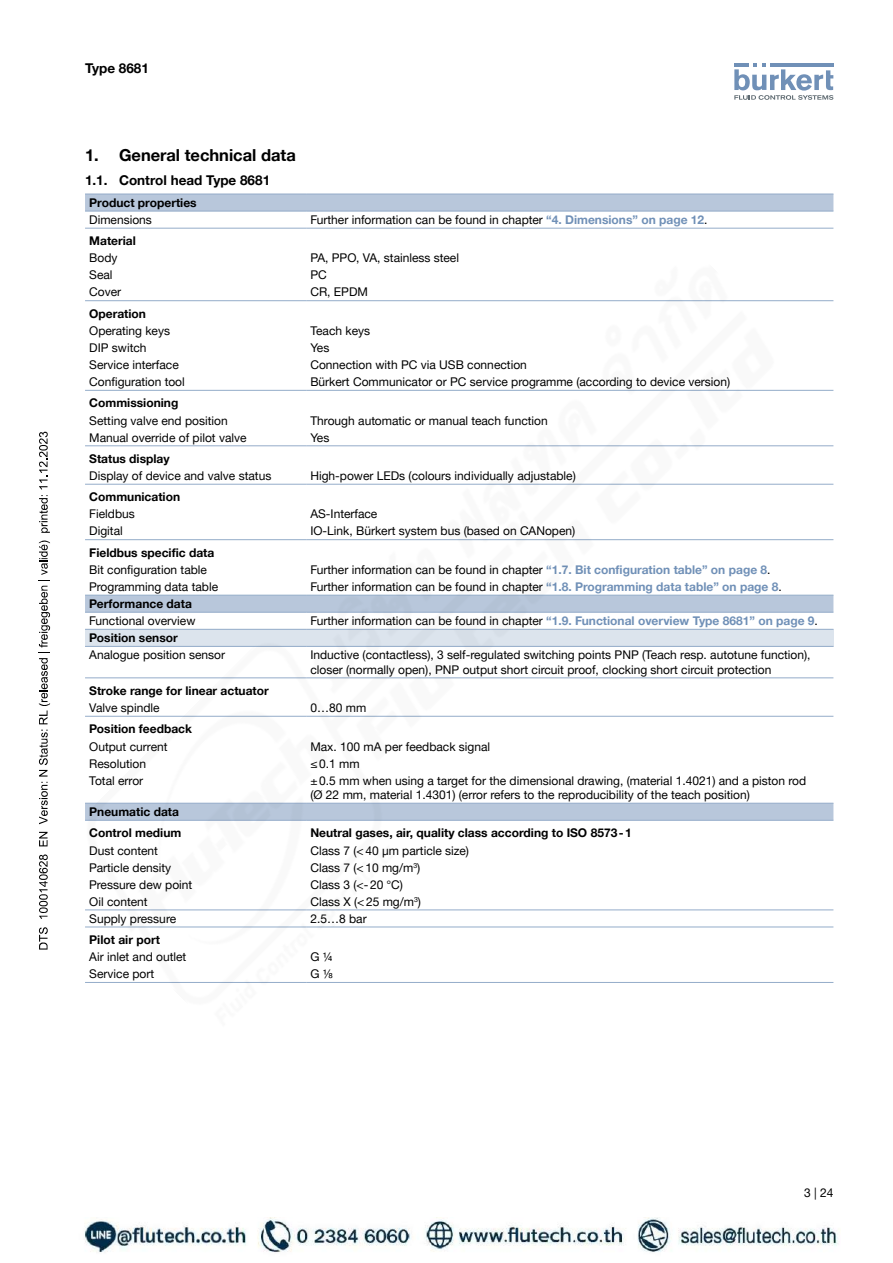
<style>
.page{position:relative;width:893px;height:1263px;background:#fff}
.page>*{position:absolute;margin:0;border:0;box-sizing:border-box;transform-origin:0 0}
.t1{font:700 16.5px "Helvetica Neue LTW1 G";color:#000}
.t2{font:700 13.5px "Helvetica Neue LTW1 G";color:#000}
.t3{font:12px/14.4px "Helvetica Neue LTW1 G";color:#000}
.t4{font:700 12px/21.3px "Helvetica Neue LTW1 G";color:#000}
.t5{font:700 12px "Helvetica Neue LTW1 G";color:#7090b7}
.s1{font-weight:700;color:#7090b7}
.s2{font-weight:400;color:#000}
</style>
<div class="page">
<svg style="left:734px;top:63px;width:99px;height:37px"></svg>
<svg style="left:85px;top:195px;width:748px;height:33px"></svg>
<hr style="left:85px;top:194px;width:221px;height:1px;background:#94acc9">
<hr style="left:306px;top:194px;width:527px;height:1px;background:#94acc9">
<hr style="left:85px;top:211px;width:221px;height:1px;background:#94acc9">
<hr style="left:306px;top:211px;width:527px;height:1px;background:#94acc9">
<svg style="left:39px;top:927px;width:4px;height:22px"></svg>
<svg style="left:39px;top:854px;width:4px;height:65px"></svg>
<svg style="left:39px;top:832px;width:4px;height:14px"></svg>
<svg style="left:39px;top:782px;width:4px;height:42px"></svg>
<svg style="left:39px;top:540px;width:4px;height:236px"></svg>
<svg style="left:39px;top:495px;width:4px;height:38px"></svg>
<svg style="left:39px;top:432px;width:4px;height:57px"></svg>
<img style="left:84px;top:1217px;width:754px;height:35px">
<img style="left:43px;top:228px;width:791px;height:755px">
<p class="t2" style="left:85px;top:60px;width:65px">Type 8681</p>
<h1 class="t1" style="left:85px;top:145px;width:212px">1. General technical data</h1>
<p class="t2" style="left:85px;top:172px;width:187px">1.1. Control head Type 8681</p>
<p class="t4" style="left:89px;top:192px;width:109px">Product properties</p>
<p class="t3" style="left:89px;top:212px;width:64px">Dimensions</p>
<p class="t3" style="left:310px;top:212px;width:399px">Further information can be found in chapter <span class="s1">“4. Dimensions” on page 12</span>.</p>
<p class="t4" style="left:89px;top:230px;width:48px">Material</p>
<p class="t3" style="left:89px;top:251px;width:30px">Body</p>
<p class="t3" style="left:310px;top:251px;width:150px">PA, PPO, VA, stainless steel</p>
<p class="t3" style="left:89px;top:268px;width:25px">Seal</p>
<p class="t3" style="left:310px;top:268px;width:18px">PC</p>
<p class="t3" style="left:89px;top:285px;width:33px">Cover</p>
<p class="t3" style="left:310px;top:285px;width:59px">CR, EPDM</p>
<p class="t4" style="left:89px;top:303px;width:58px">Operation</p>
<p class="t3" style="left:89px;top:323px;width:82px">Operating keys</p>
<p class="t3" style="left:310px;top:323px;width:61px">Teach keys</p>
<p class="t3" style="left:89px;top:340px;width:59px">DIP switch</p>
<p class="t3" style="left:310px;top:340px;width:20px">Yes</p>
<p class="t3" style="left:89px;top:357px;width:91px">Service interface</p>
<p class="t3" style="left:310px;top:357px;width:218px">Connection with PC via USB connection</p>
<p class="t3" style="left:89px;top:375px;width:97px">Configuration tool</p>
<p class="t3" style="left:310px;top:375px;width:421px">Bürkert Communicator or PC service programme (according to device version)</p>
<p class="t4" style="left:89px;top:392px;width:91px">Commissioning</p>
<p class="t3" style="left:89px;top:413px;width:140px">Setting valve end position</p>
<p class="t3" style="left:310px;top:413px;width:239px">Through automatic or manual teach function</p>
<p class="t3" style="left:89px;top:430px;width:159px">Manual override of pilot valve</p>
<p class="t3" style="left:310px;top:430px;width:20px">Yes</p>
<p class="t4" style="left:89px;top:448px;width:82px">Status display</p>
<p class="t3" style="left:89px;top:468px;width:184px">Display of device and valve status</p>
<p class="t3" style="left:310px;top:468px;width:267px">High-power LEDs (colours individually adjustable)</p>
<p class="t4" style="left:89px;top:486px;width:92px">Communication</p>
<p class="t3" style="left:89px;top:507px;width:47px">Fieldbus</p>
<p class="t3" style="left:310px;top:507px;width:68px">AS-Interface</p>
<p class="t3" style="left:89px;top:524px;width:35px">Digital</p>
<p class="t3" style="left:310px;top:524px;width:266px">IO-Link, Bürkert system bus (based on CANopen)</p>
<p class="t4" style="left:89px;top:542px;width:127px">Fieldbus specific data</p>
<p class="t3" style="left:89px;top:562px;width:119px">Bit configuration table</p>
<p class="t3" style="left:310px;top:562px;width:462px">Further information can be found in chapter <span class="s1">“1.7. Bit configuration table” on page 8</span>.</p>
<p class="t3" style="left:89px;top:579px;width:130px">Programming data table</p>
<p class="t3" style="left:310px;top:579px;width:473px">Further information can be found in chapter <span class="s1">“1.8. Programming data table” on page 8</span>.</p>
<p class="t4" style="left:89px;top:593px;width:104px">Performance data</p>
<p class="t3" style="left:89px;top:614px;width:108px">Functional overview</p>
<p class="t5" style="left:310px;top:613px;width:509px"><span class="s2">Further information can be found in chapter</span> “1.9. Functional overview Type 8681” on page 9<span class="s2">.</span></p>
<p class="t4" style="left:89px;top:627px;width:90px">Position sensor</p>
<p class="t3" style="left:89px;top:648px;width:137px">Analogue position sensor</p>
<p class="t3" style="left:310px;top:648px;width:502px">Inductive (contactless), 3 self-regulated switching points PNP (Teach resp. autotune function), closer (normally open), PNP output short circuit proof, clocking short circuit protection</p>
<p class="t4" style="left:89px;top:680px;width:181px">Stroke range for linear actuator</p>
<p class="t3" style="left:89px;top:700px;width:72px">Valve spindle</p>
<p class="t3" style="left:310px;top:700px;width:57px">0…80 mm</p>
<p class="t4" style="left:89px;top:718px;width:104px">Position feedback</p>
<p class="t3" style="left:89px;top:739px;width:80px">Output current</p>
<p class="t3" style="left:310px;top:739px;width:181px">Max. 100 mA per feedback signal</p>
<p class="t3" style="left:89px;top:756px;width:58px">Resolution</p>
<p class="t3" style="left:310px;top:756px;width:51px">≤0.1 mm</p>
<p class="t3" style="left:89px;top:773px;width:55px">Total error</p>
<p class="t3" style="left:310px;top:773px;width:497px">±0.5 mm when using a target for the dimensional drawing, (material 1.4021) and a piston rod (Ø 22 mm, material 1.4301) (error refers to the reproducibility of the teach position)</p>
<p class="t4" style="left:89px;top:801px;width:94px">Pneumatic data<br>Control medium</p>
<p class="t4" style="left:310px;top:822px;width:323px">Neutral gases, air, quality class according to ISO 8573-1</p>
<p class="t3" style="left:89px;top:843px;width:70px">Dust content</p>
<p class="t3" style="left:310px;top:843px;width:160px">Class 7 (&lt;40 µm particle size)</p>
<p class="t3" style="left:89px;top:860px;width:83px">Particle density</p>
<p class="t3" style="left:310px;top:860px;width:111px">Class 7 (&lt;10 mg/m<sup>3</sup>)</p>
<p class="t3" style="left:89px;top:877px;width:105px">Pressure dew point</p>
<p class="t3" style="left:310px;top:877px;width:94px">Class 3 (&lt;-20 °C)</p>
<p class="t3" style="left:89px;top:894px;width:60px">Oil content</p>
<p class="t3" style="left:310px;top:894px;width:112px">Class X (&lt;25 mg/m<sup>3</sup>)</p>
<p class="t3" style="left:89px;top:911px;width:88px">Supply pressure</p>
<p class="t3" style="left:310px;top:911px;width:58px">2.5…8 bar</p>
<p class="t4" style="left:89px;top:929px;width:72px">Pilot air port</p>
<p class="t3" style="left:89px;top:949px;width:99px">Air inlet and outlet</p>
<p class="t3" style="left:310px;top:949px;width:24px">G ¼</p>
<p class="t3" style="left:89px;top:967px;width:67px">Service port</p>
<p class="t3" style="left:310px;top:967px;width:24px">G ⅛</p>
<p class="t3" style="left:804px;top:1185px;width:31px">3 | 24</p>
</div>
